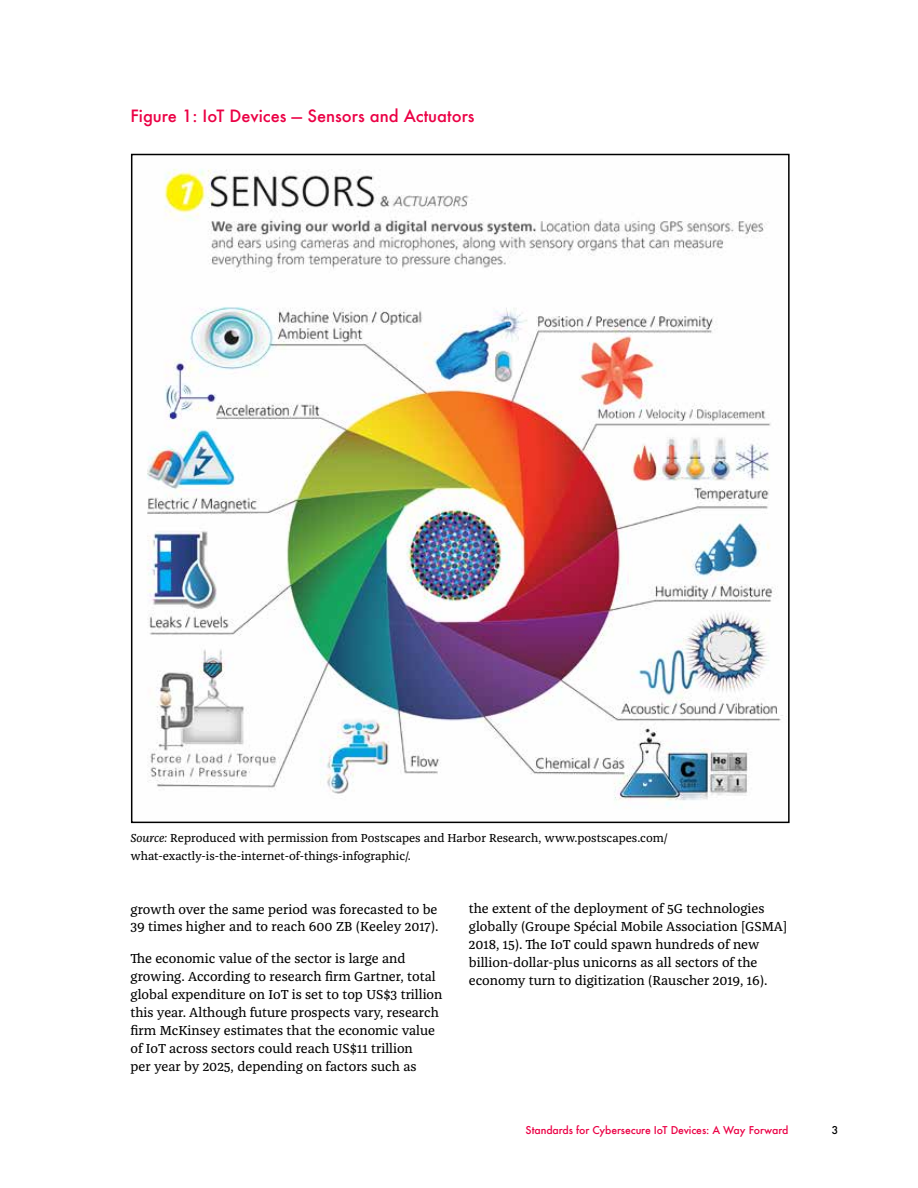
<style>
.page{position:relative;width:918px;height:1188px;background:#fff}
.page>*{position:absolute;margin:0;border:0;box-sizing:border-box;transform-origin:0 0}
.t1{font:500 16.5px "Futura";color:#eb0045}
.t2{font:13.5px/18px "Franziska Pro";color:#000}
.t3{font:12px/18px "Franziska Pro";color:#000}
.t4{font:500 10.5px "Futura";letter-spacing:-.01em;color:#eb0045}
.t5{font:500 10.5px "Futura";color:#000}
.s1{font-style:italic}
</style>
<div class="page">
<img style="left:147px;top:169px;width:636px;height:639px">
<p class="t1" style="left:130px;top:104px;width:346px">Figure 1: IoT Devices — Sensors and Actuators</p>
<p class="t3" style="left:130px;top:828px;width:539px"><span class="s1">Source:</span> Reproduced with permission from Postscapes and Harbor Research, www.postscapes.com/ what-exactly-is-the-internet-of-things-infographic/.</p>
<p class="t2" style="left:130px;top:900px;width:310px">growth over the same period was forecasted to be<br>39 times higher and to reach 600 ZB (Keeley 2017).</p>
<p class="t2" style="left:130px;top:949px;width:314px">The economic value of the sector is large and growing. According to research firm Gartner, total global expenditure on IoT is set to top US$3 trillion this year. Although future prospects vary, research firm McKinsey estimates that the economic value of IoT across sectors could reach US$11 trillion<br>per year by 2025, depending on factors such as</p>
<p class="t2" style="left:469px;top:900px;width:320px">the extent of the deployment of 5G technologies globally (Groupe Spécial Mobile Association [GSMA] 2018, 15). The IoT could spawn hundreds of new billion-dollar-plus unicorns as all sectors of the economy turn to digitization (Rauscher 2019, 16).</p>
<p class="t4" style="left:526px;top:1123px;width:264px">Standards for Cybersecure IoT Devices: A Way Forward</p>
<p class="t5" style="left:832px;top:1123px;width:8px">3</p>
</div>
